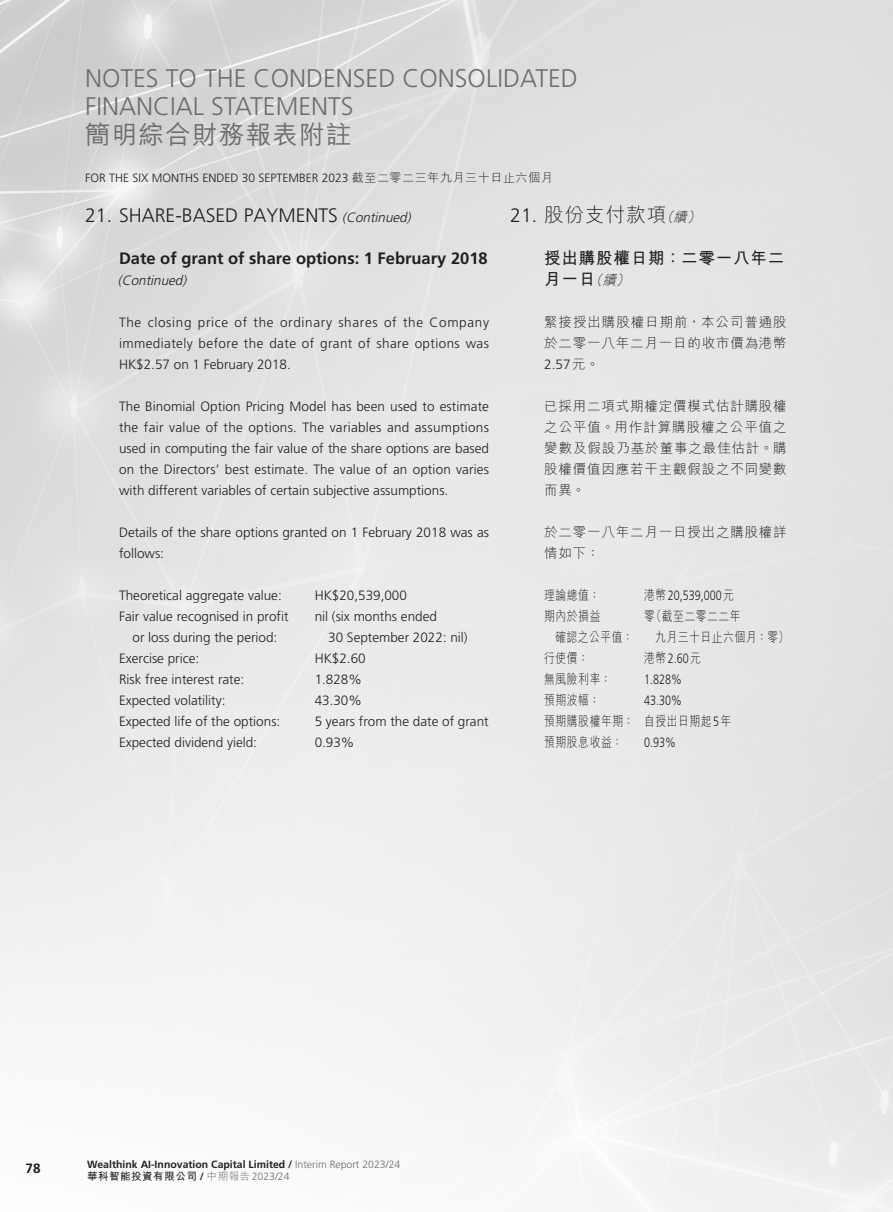
<style>
.page{position:relative;width:893px;height:1212px;background:#fff}
.page>*{position:absolute;margin:0;border:0;box-sizing:border-box;transform-origin:0 0}
.t1{font:300 25.5px/28.5px "Frutiger LT Std";color:#6c6d70}
.t2{font:500 25.5px "M Hei HK";letter-spacing:.05em;color:#6c6d70}
._01_H1{font:300 19.5px "Frutiger LT Std";color:#231f20}
._01_H1-2{font:300 19.5px "M Hei HK";letter-spacing:.05em;color:#231f20}
._02_H2{font:700 16.5px "Frutiger LT Std";color:#231f20}
._02_H2-2{font:700 16.5px/21px "M Hei HK";letter-spacing:.05em;color:#231f20}
._00_txt{font:300 13.5px/21px "Frutiger LT Std";color:#231f20;text-align:justify}
._00_txt-2{font:300 13.5px/21px "M Hei HK";letter-spacing:.06em;color:#231f20;text-align:justify}
._50_Table_txt{font:300 13.5px "M Hei HK";letter-spacing:.05em;color:#231f20;scale:.8 1}
._50_Table_txt-2{font:300 13.5px "Frutiger LT Std";color:#231f20;scale:.8 1}
._02_H2-3{font:italic 300 13.5px "Frutiger LT Std";color:#231f20}
.t3{font:700 13.5px "Frutiger LT Std";color:#231f20}
.t4{font:300 12px "Frutiger LT Std";color:#231f20}
.t5{font:700 10.5px "Frutiger LT Std";color:#231f20}
.t6{font:700 10.5px "M Hei HK";letter-spacing:.05em;color:#231f20}
.s1{font-family:"M Hei HK"}
.s2{font-style:italic;font-size:13.5px}
.s3{font-family:"Frutiger LT Std"}
.s4{font-weight:300;font-style:italic;font-size:13.5px}
.s5{font-weight:300;color:#6c6d70}
.s6{font-family:"Frutiger LT Std";font-weight:300;color:#6c6d70}
</style>
<div class="page">
<h1 class="t1" style="left:85px;top:64px;width:494px">NOTES TO THE CONDENSED CONSOLIDATED<br>FINANCIAL STATEMENTS</h1>
<h1 class="t2" style="left:85px;top:116px;width:268px">簡明綜合財務報表附註</h1>
<p class="t4" style="left:85px;top:171px;width:469px">FOR THE SIX MONTHS ENDED 30 SEPTEMBER 2023 <span class="s1">截至二零二三年九月三十日止六個月</span></p>
<p class="_01_H1" style="left:85px;top:204px;width:330px">21. SHARE-BASED PAYMENTS <span class="s2">(Continued)</span></p>
<p class="_02_H2" style="left:119px;top:248px;width:370px">Date of grant of share options: 1 February 2018</p>
<p class="_02_H2-3" style="left:118px;top:272px;width:73px">(Continued)</p>
<p class="_00_txt" style="left:119px;top:312px;width:371px">The closing price of the ordinary shares of the Company immediately before the date of grant of share options was HK$2.57 on 1 February 2018.</p>
<p class="_00_txt" style="left:119px;top:396px;width:371px">The Binomial Option Pricing Model has been used to estimate the fair value of the options. The variables and assumptions used in computing the fair value of the share options are based on the Directors’ best estimate. The value of an option varies with different variables of certain subjective assumptions.</p>
<p class="_00_txt" style="left:119px;top:522px;width:371px">Details of the share options granted on 1 February 2018 was as follows:</p>
<p class="_00_txt" style="left:119px;top:585px;width:164px">Theoretical aggregate value:</p>
<p class="_00_txt" style="left:315px;top:585px;width:94px">HK$20,539,000</p>
<p class="_00_txt" style="left:119px;top:606px;width:171px">Fair value recognised in profit</p>
<p class="_00_txt" style="left:133px;top:627px;width:146px">or loss during the period:</p>
<p class="_00_txt" style="left:315px;top:606px;width:124px">nil (six months ended</p>
<p class="_00_txt" style="left:328px;top:627px;width:141px">30 September 2022: nil)</p>
<p class="_00_txt" style="left:119px;top:648px;width:82px">Exercise price:</p>
<p class="_00_txt" style="left:315px;top:648px;width:53px">HK$2.60</p>
<p class="_00_txt" style="left:119px;top:669px;width:127px">Risk free interest rate:</p>
<p class="_00_txt" style="left:315px;top:669px;width:49px">1.828%</p>
<p class="_00_txt" style="left:119px;top:690px;width:108px">Expected volatility:</p>
<p class="_00_txt" style="left:315px;top:690px;width:49px">43.30%</p>
<p class="_00_txt" style="left:119px;top:711px;width:163px">Expected life of the options:</p>
<p class="_00_txt" style="left:315px;top:711px;width:176px">5 years from the date of grant</p>
<p class="_00_txt" style="left:119px;top:732px;width:140px">Expected dividend yield:</p>
<p class="_00_txt" style="left:315px;top:732px;width:41px">0.93%</p>
<p class="_01_H1-2" style="left:510px;top:204px;width:195px"><span class="s3">21.</span> 股份支付款項<span class="s2">（續）</span></p>
<p class="_02_H2-2" style="left:544px;top:246px;width:242px">授出購股權日期：二零一八年二月一日<span class="s4">（續）</span></p>
<p class="_00_txt-2" style="left:544px;top:311px;width:244px">緊接授出購股權日期前，本公司普通股於二零一八年二月一日的收市價為港幣<span class="s3">2.57</span>元。</p>
<p class="_00_txt-2" style="left:544px;top:395px;width:244px">已採用二項式期權定價模式估計購股權之公平值。用作計算購股權之公平值之變數及假設乃基於董事之最佳估計。購股權價值因應若干主觀假設之不同變數而異。</p>
<p class="_00_txt-2" style="left:544px;top:521px;width:244px">於二零一八年二月一日授出之購股權詳情如下：</p>
<p class="_50_Table_txt" style="left:544px;top:588px;width:71px">理論總值：</p>
<p class="_50_Table_txt-2" style="left:644px;top:587px;width:114px"><span class="s1">港幣</span>20,539,000<span class="s1">元</span></p>
<p class="_50_Table_txt" style="left:544px;top:609px;width:72px">期內於損益</p>
<p class="_50_Table_txt" style="left:555px;top:630px;width:99px">確認之公平值：</p>
<p class="_50_Table_txt" style="left:644px;top:609px;width:122px">零（截至二零二二年</p>
<p class="_50_Table_txt" style="left:655px;top:630px;width:169px">九月三十日止六個月：零）</p>
<p class="_50_Table_txt" style="left:544px;top:651px;width:57px">行使價：</p>
<p class="_50_Table_txt-2" style="left:644px;top:650px;width:72px"><span class="s1">港幣</span>2.60<span class="s1">元</span></p>
<p class="_50_Table_txt" style="left:544px;top:672px;width:85px">無風險利率：</p>
<p class="_50_Table_txt-2" style="left:644px;top:671px;width:49px">1.828%</p>
<p class="_50_Table_txt" style="left:544px;top:693px;width:71px">預期波幅：</p>
<p class="_50_Table_txt-2" style="left:644px;top:692px;width:49px">43.30%</p>
<p class="_50_Table_txt" style="left:544px;top:714px;width:114px">預期購股權年期：</p>
<p class="_50_Table_txt" style="left:644px;top:714px;width:110px">自授出日期起<span class="s3">5</span>年</p>
<p class="_50_Table_txt" style="left:544px;top:735px;width:99px">預期股息收益：</p>
<p class="_50_Table_txt-2" style="left:644px;top:734px;width:41px">0.93%</p>
<p class="t3" style="left:25px;top:1161px;width:17px">78</p>
<p class="t5" style="left:87px;top:1158px;width:315px">Wealthink AI-Innovation Capital Limited / <span class="s5">Interim Report 2023/24</span></p>
<p class="t6" style="left:87px;top:1168px;width:204px">華科智能投資有限公司 <span class="s3">/</span> <span class="s5">中期報告</span><span class="s6">2023/24</span></p>
</div>
